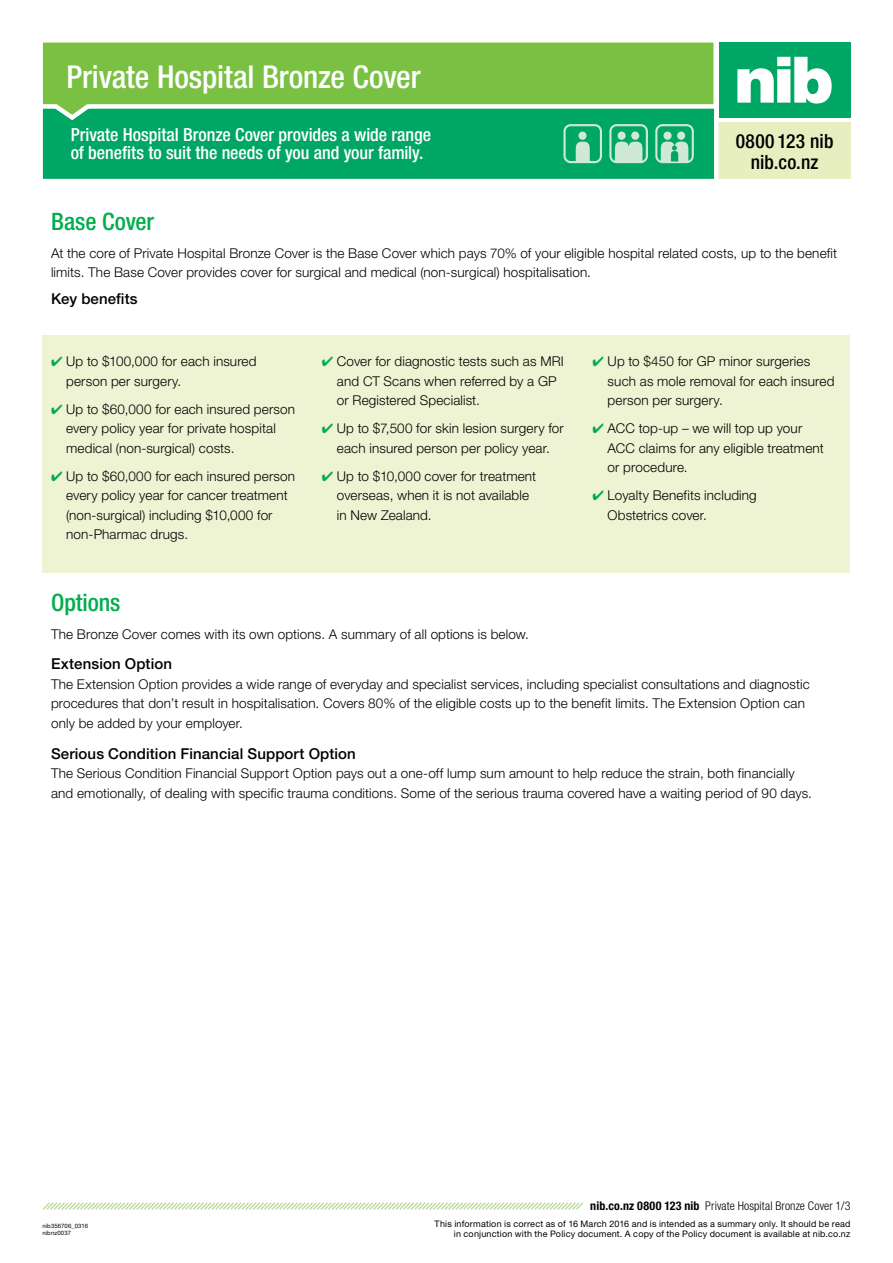
<style>
.page{position:relative;width:893px;height:1263px;background:#fff}
.page>*{position:absolute;margin:0;border:0;box-sizing:border-box;transform-origin:0 0}
.t1{font:500 condensed 31.5px "Helvetica Neue LT Pro";letter-spacing:-.005em;color:#fff}
.t2{font:500 condensed 24px "Helvetica Neue LT Pro";letter-spacing:-.005em;color:#00ad4d}
.t3{font:500 condensed 19.5px/21px "Helvetica Neue LT Pro";color:#000;text-align:center}
.t4{font:500 condensed 18px/18px "Helvetica Neue LT Pro";letter-spacing:-.005em;color:#fff}
.t5{font:500 15px "Helvetica Neue LT Pro";letter-spacing:.005em;color:#000}
.t6{font:300 13.5px/19.5px "Helvetica Neue LT Pro";letter-spacing:.01em;color:#000}
.t7{font:300 condensed 12px "Helvetica Neue LT Pro";letter-spacing:.01em;color:#000}
.t8{font:9px/10.5px "Helvetica Neue LT Pro";letter-spacing:.02em;color:#000;text-align:right}
.t9{font:6px/7.2px "Helvetica Neue LT Pro";letter-spacing:.015em;color:#000}
.s1{color:#00ad4d}
.s2{font-weight:700}
</style>
<div class="page">
<div style="left:43px;top:335px;width:807px;height:237px;background:#edf3d3"></div>
<div style="left:718px;top:123px;width:132px;height:56px;background:#e7efc1"></div>
<div style="left:42px;top:122px;width:679px;height:57px;background:#00a663"></div>
<svg style="left:42px;top:42px;width:678px;height:82px;background:#6dc056"></svg>
<div style="left:719px;top:43px;width:131px;height:75px;background:#00a663"></div>
<svg style="left:737px;top:57px;width:95px;height:47px"></svg>
<svg style="left:563px;top:124px;width:39px;height:39px;background:#51c090"></svg>
<svg style="left:609px;top:124px;width:39px;height:39px;background:#7acda7"></svg>
<svg style="left:655px;top:124px;width:39px;height:39px;background:#6ec9a0"></svg>
<svg style="left:42px;top:1202px;width:542px;height:8px"></svg>
<h1 class="t1" style="left:66px;top:58px;width:356px">Private Hospital Bronze Cover</h1>
<h3 class="t4" style="left:71px;top:126px;width:362px">Private Hospital Bronze Cover provides a wide range of benefits to suit the needs of you and your family.</h3>
<h3 class="t3" style="left:736px;top:131px;width:99px">0800 123 nib nib.co.nz</h3>
<h2 class="t2" style="left:51px;top:207px;width:105px">Base Cover</h2>
<p class="t6" style="left:51px;top:243px;width:788px">At the core of Private Hospital Bronze Cover is the Base Cover which pays 70% of your eligible hospital related costs, up to the benefit limits. The Base Cover provides cover for surgical and medical (non-surgical) hospitalisation.</p>
<p class="t5" style="left:51px;top:289px;width:88px">Key benefits</p>
<p class="t6" style="left:66px;top:352px;width:192px;text-indent:-15px"><span class="s1">✔</span> Up to $100,000 for each insured person per surgery.</p>
<p class="t6" style="left:66px;top:399px;width:230px;text-indent:-15px"><span class="s1">✔</span> Up to $60,000 for each insured person every policy year for private hospital medical (non-surgical) costs.</p>
<p class="t6" style="left:66px;top:466px;width:230px;text-indent:-15px"><span class="s1">✔</span> Up to $60,000 for each insured person every policy year for cancer treatment (non-surgical) including $10,000 for non-Pharmac drugs.</p>
<p class="t6" style="left:337px;top:351px;width:228px;text-indent:-15px"><span class="s1">✔</span> Cover for diagnostic tests such as MRI and CT Scans when referred by a GP or Registered Specialist.</p>
<p class="t6" style="left:322px;top:418px;width:244px;text-align:center"><span class="s1">✔</span> Up to $7,500 for skin lesion surgery for each insured person per policy year.</p>
<p class="t6" style="left:337px;top:466px;width:201px;text-indent:-15px"><span class="s1">✔</span> Up to $10,000 cover for treatment overseas, when it is not available in New Zealand.</p>
<p class="t6" style="left:608px;top:351px;width:228px;text-indent:-15px"><span class="s1">✔</span> Up to $450 for GP minor surgeries such as mole removal for each insured person per surgery.</p>
<p class="t6" style="left:608px;top:418px;width:218px;text-indent:-15px"><span class="s1">✔</span> ACC top-up – we will top up your<br>ACC claims for any eligible treatment or procedure.</p>
<p class="t6" style="left:608px;top:485px;width:151px;text-indent:-15px"><span class="s1">✔</span> Loyalty Benefits including<br>Obstetrics cover.</p>
<h2 class="t2" style="left:51px;top:588px;width:71px">Options</h2>
<p class="t6" style="left:51px;top:624px;width:479px">The Bronze Cover comes with its own options. A summary of all options is below.</p>
<p class="t5" style="left:51px;top:655px;width:122px">Extension Option</p>
<p class="t6" style="left:51px;top:674px;width:760px">The Extension Option provides a wide range of everyday and specialist services, including specialist consultations and diagnostic procedures that don’t result in hospitalisation. Covers 80% of the eligible costs up to the benefit limits. The Extension Option can only be added by your employer.</p>
<p class="t5" style="left:51px;top:744px;width:306px">Serious Condition Financial Support Option</p>
<p class="t6" style="left:51px;top:763px;width:762px">The Serious Condition Financial Support Option pays out a one-off lump sum amount to help reduce the strain, both financially and emotionally, of dealing with specific trauma conditions. Some of the serious trauma covered have a waiting period of 90 days.</p>
<p class="t9" style="left:42px;top:1222px;width:47px">nib356706_0316 nibnz0037</p>
<p class="t7" style="left:590px;top:1199px;width:262px"><span class="s2">nib.co.nz 0800 123 nib</span> Private Hospital Bronze Cover 1/3</p>
<p class="t8" style="left:435px;top:1218px;width:417px">This information is correct as of 16 March 2016 and is intended as a summary only. It should be read in conjunction with the Policy document. A copy of the Policy document is available at nib.co.nz</p>
</div>
